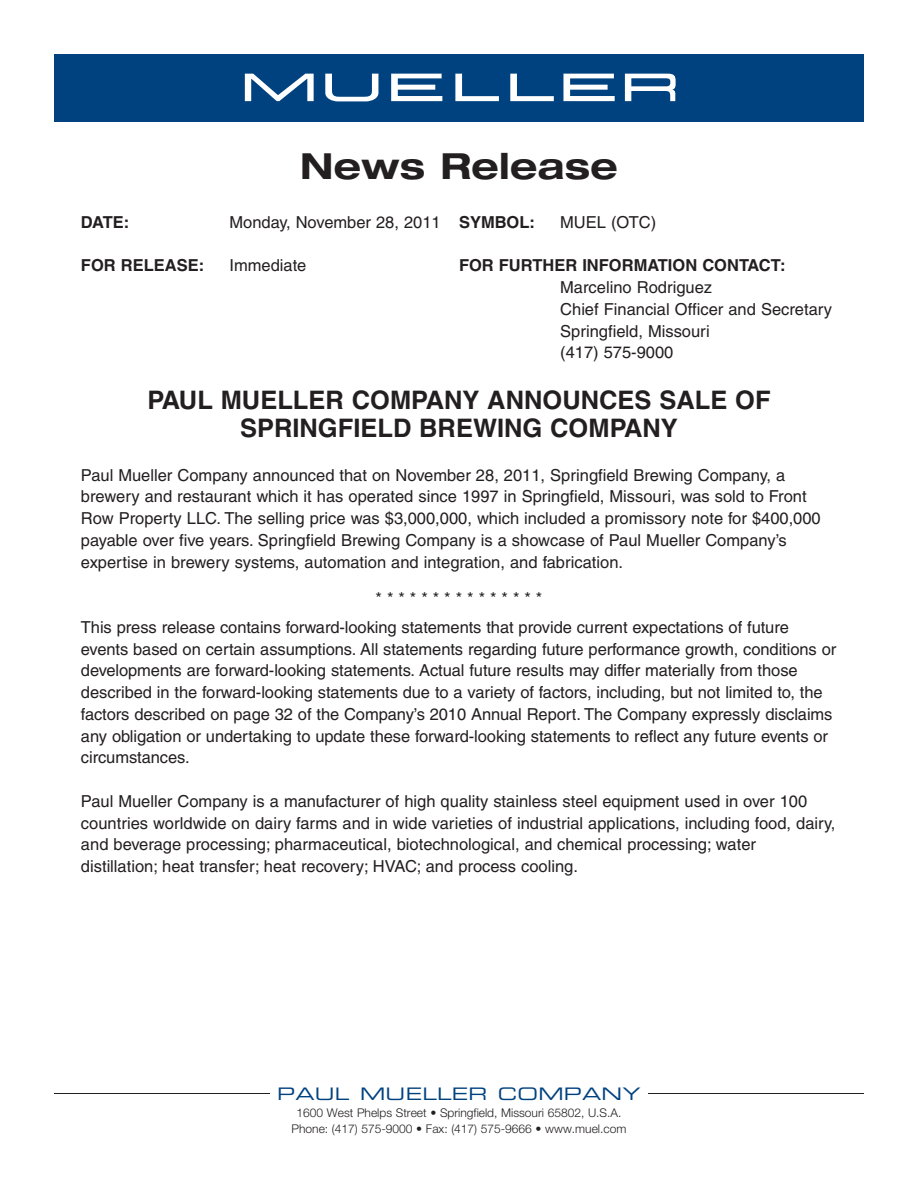
<style>
.page{position:relative;width:918px;height:1188px;background:#fff}
.page>*{position:absolute;margin:0;border:0;box-sizing:border-box;transform-origin:0 0}
.t1{font:700 expanded 36px "Helvetica Neue";letter-spacing:.01em;color:#231f20}
.t2{font:700 25.5px/28.5px "Helvetica";color:#231f20;text-align:center}
.t3{font:17.25px "Eurostile Extended Two";letter-spacing:.015em;color:#004280;scale:1.1 1}
.t4{font:16.5px/21.8px "Helvetica";color:#231f20}
.t5{font:700 16.5px "Helvetica";color:#231f20}
.t6{font:300 12px/15.8px "Helvetica Neue";color:#231f20;text-align:center}
.s1{font-weight:700}
</style>
<div class="page">
<div style="left:54px;top:54px;width:810px;height:68px;background:#004280"></div>
<svg style="left:245px;top:74px;width:69px;height:27px"></svg>
<svg style="left:325px;top:74px;width:53px;height:27px"></svg>
<svg style="left:563px;top:74px;width:52px;height:27px"></svg>
<svg style="left:391px;top:74px;width:51px;height:27px"></svg>
<svg style="left:510px;top:74px;width:44px;height:27px"></svg>
<svg style="left:455px;top:74px;width:44px;height:27px"></svg>
<svg style="left:625px;top:74px;width:51px;height:27px"></svg>
<hr style="left:54px;top:1093px;width:216px;height:1px;background:#231f20">
<hr style="left:648px;top:1093px;width:216px;height:1px;background:#231f20">
<h1 class="t1" style="left:300px;top:153px;width:319px">News Release</h1>
<p class="t5" style="left:81px;top:216px;width:50px">DATE:</p>
<p class="t4" style="left:229px;top:213px;width:307px">Monday, November 28, 2011 <span class="s1">SYMBOL:</span></p>
<p class="t4" style="left:560px;top:213px;width:98px">MUEL (OTC)</p>
<p class="t5" style="left:81px;top:259px;width:125px">FOR RELEASE:</p>
<p class="t4" style="left:229px;top:256px;width:78px">Immediate</p>
<p class="t5" style="left:459px;top:259px;width:328px">FOR FURTHER INFORMATION CONTACT:</p>
<p class="t4" style="left:560px;top:278px;width:273px">Marcelino Rodriguez<br>Chief Financial Officer and Secretary<br>Springfield, Missouri<br>(417) 575-9000</p>
<h2 class="t2" style="left:147px;top:388px;width:625px">PAUL MUELLER COMPANY ANNOUNCES SALE OF<br>SPRINGFIELD BREWING COMPANY</h2>
<p class="t4" style="left:81px;top:466px;width:741px">Paul Mueller Company announced that on November 28, 2011, Springfield Brewing Company, a brewery and restaurant which it has operated since 1997 in Springfield, Missouri, was sold to Front Row Property LLC. The selling price was $3,000,000, which included a promissory note for $400,000 payable over five years. Springfield Brewing Company is a showcase of Paul Mueller Company’s expertise in brewery systems, automation and integration, and fabrication.</p>
<p class="t4" style="left:81px;top:585px;width:709px;line-height:29.1px;text-indent:295px">* * * * * * * * * * * * * * *<br>This press release contains forward-looking statements that provide current expectations of future</p>
<p class="t4" style="left:81px;top:640px;width:757px">events based on certain assumptions. All statements regarding future performance growth, conditions or developments are forward-looking statements. Actual future results may differ materially from those described in the forward-looking statements due to a variety of factors, including, but not limited to, the factors described on page 32 of the Company’s 2010 Annual Report. The Company expressly disclaims any obligation or undertaking to update these forward-looking statements to reflect any future events or circumstances.</p>
<p class="t4" style="left:81px;top:792px;width:756px">Paul Mueller Company is a manufacturer of high quality stainless steel equipment used in over 100 countries worldwide on dairy farms and in wide varieties of industrial applications, including food, dairy, and beverage processing; pharmaceutical, biotechnological, and chemical processing; water distillation; heat transfer; heat recovery; HVAC; and process cooling.</p>
<p class="t3" style="left:277px;top:1088px;width:332px">PAUL MUELLER COMPANY</p>
<p class="t6" style="left:292px;top:1106px;width:336px">1600 West Phelps Street • Springfield, Missouri 65802, U.S.A.<br>Phone: (417) 575-9000 • Fax: (417) 575-9666 • www.muel.com</p>
</div>
